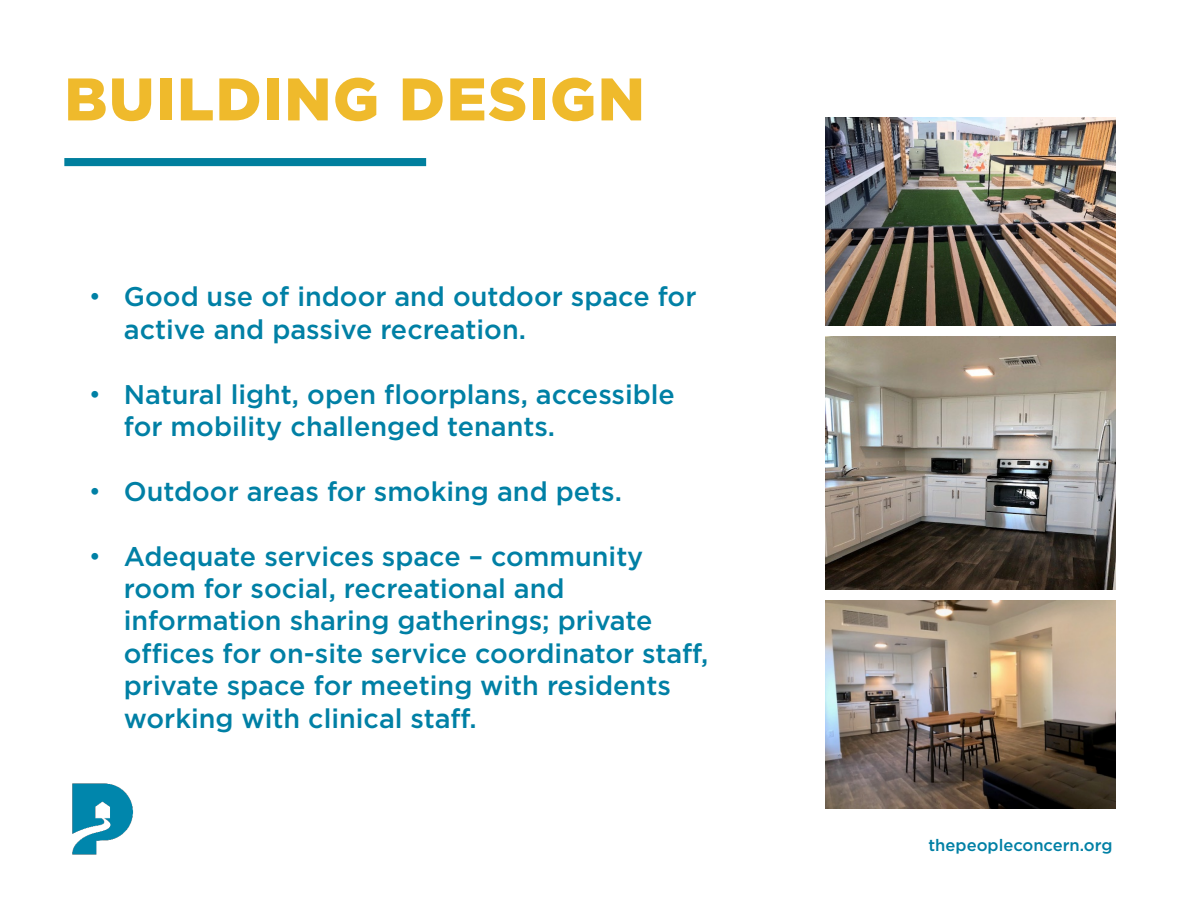
<style>
.page{position:relative;width:1188px;height:918px;background:#fff}
.page>*{position:absolute;margin:0;border:0;box-sizing:border-box;transform-origin:0 0}
.t1{font:900 60px "Gotham";letter-spacing:.025em;color:#efba2c}
.t2{font:500 27px/32.4px "Gotham";color:#0080a5}
.t3{font:500 16.5px "Gotham";color:#0080a5}
.s1{font-family:"Arial";font-weight:400}
</style>
<div class="page">
<div style="left:64px;top:158px;width:362px;height:8px;background:#007f9e"></div>
<img style="left:72px;top:783px;width:61px;height:72px">
<img style="left:825px;top:117px;width:291px;height:208px">
<img style="left:825px;top:600px;width:291px;height:209px">
<img style="left:825px;top:336px;width:291px;height:253px">
<h1 class="t1" style="left:64px;top:65px;width:582px">BUILDING DESIGN</h1>
<p class="t2" style="left:124px;top:280px;width:574px;text-indent:-34px"><span class="s1">•</span> Good use of indoor and outdoor space for active and passive recreation.</p>
<p class="t2" style="left:124px;top:378px;width:553px;text-indent:-34px"><span class="s1">•</span> Natural light, open floorplans, accessible for mobility challenged tenants.</p>
<p class="t2" style="left:90px;top:475px;width:533px"><span class="s1">•</span> Outdoor areas for smoking and pets.</p>
<p class="t2" style="left:124px;top:540px;width:586px;text-indent:-34px"><span class="s1">•</span> Adequate services space – community room for social, recreational and information sharing gatherings; private offices for on-site service coordinator staff, private space for meeting with residents working with clinical staff.</p>
<p class="t3" style="left:928px;top:834px;width:186px">thepeopleconcern.org</p>
</div>
